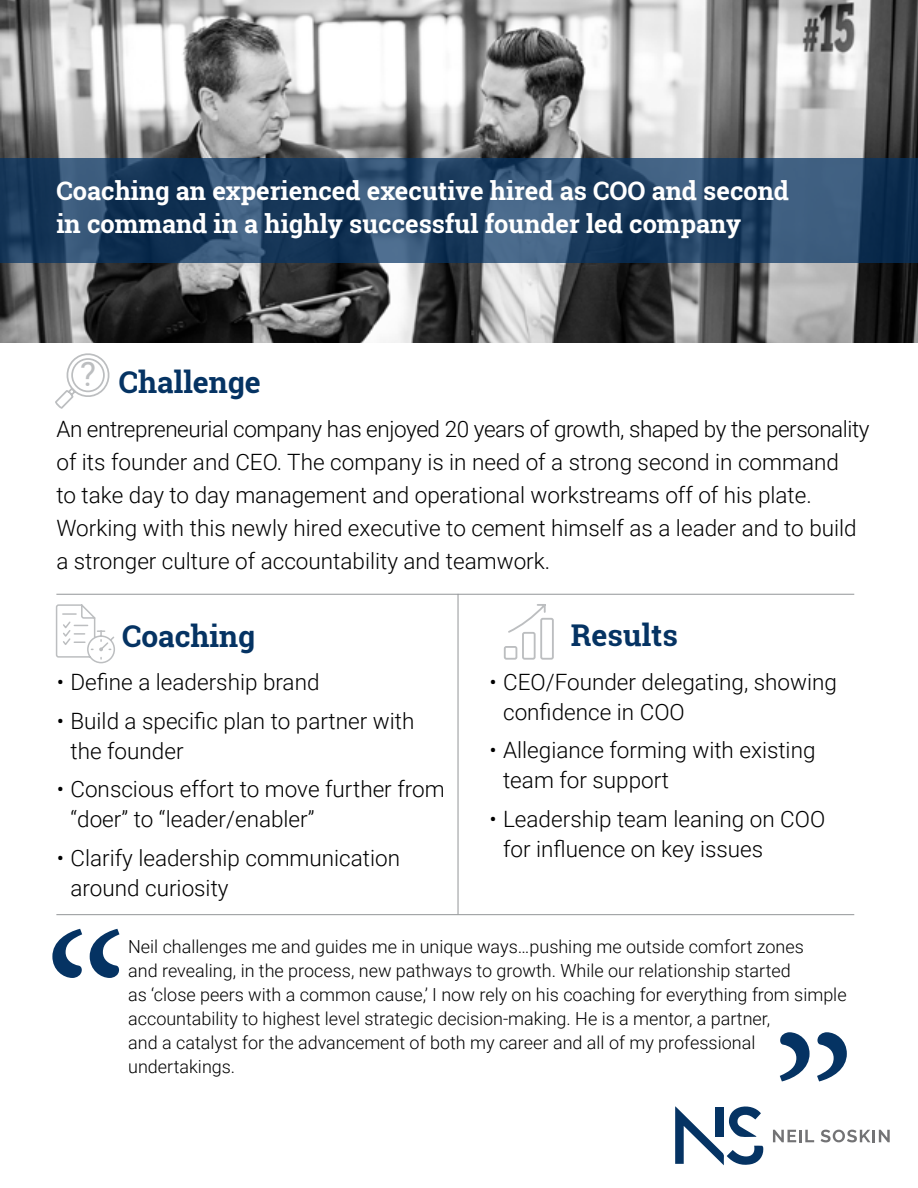
<style>
.page{position:relative;width:918px;height:1188px;background:#fff}
.page>*{position:absolute;margin:0;border:0;box-sizing:border-box;transform-origin:0 0}
.t1{font:213px "Minion Pro";color:#053363}
.t2{font:33.6px "Roboto";color:#bcbec0}
.t3{font:700 30px "Roboto Slab";color:#053363}
.t4{font:700 25.5px/33px "Roboto Slab";color:#fff}
.t5{font:300 22.5px/30px "Roboto";color:#000}
.t6{font:300 18px/24px "Roboto";color:#000}
</style>
<div class="page">
<svg style="left:55px;top:353px;width:55px;height:56px"></svg>
<svg style="left:503px;top:604px;width:51px;height:56px"></svg>
<hr style="left:56px;top:594px;width:798px;height:1px;background:#939598">
<hr style="left:56px;top:914px;width:798px;height:1px;background:#939598">
<hr style="left:458px;top:594px;width:1px;height:320px;background:#939598">
<svg style="left:675px;top:1106px;width:89px;height:60px"></svg>
<div style="left:716px;top:1107px;width:8px;height:30px;background:#053363"></div>
<svg style="left:773px;top:1130px;width:41px;height:12px"></svg>
<svg style="left:821px;top:1130px;width:69px;height:12px"></svg>
<img style="left:0;top:0;width:918px;height:342px">
<svg style="left:0;top:158px;width:918px;height:105px;background:#254566"></svg>
<svg style="left:55px;top:604px;width:60px;height:60px"></svg>
<p class="t4" style="left:56px;top:174px;width:734px">Coaching an experienced executive hired as COO and second in command in a highly successful founder led company</p>
<h2 class="t2" style="left:80px;top:351px;width:17px">?</h2>
<h3 class="t3" style="left:119px;top:362px;width:144px">Challenge</h3>
<p class="t5" style="left:56px;top:411px;width:815px;line-height:33px">An entrepreneurial company has enjoyed 20 years of growth, shaped by the personality of its founder and CEO. The company is in need of a strong second in command<br>to take day to day management and operational workstreams off of his plate.<br>Working with this newly hired executive to cement himself as a leader and to build a stronger culture of accountability and teamwork.</p>
<h3 class="t3" style="left:122px;top:616px;width:135px">Coaching</h3>
<h3 class="t3" style="left:571px;top:615px;width:109px">Results</h3>
<p class="t5" style="left:57px;top:666px;width:264px">• Define a leadership brand</p>
<p class="t5" style="left:70px;top:705px;width:345px;text-indent:-13px">• Build a specific plan to partner with the founder</p>
<p class="t5" style="left:70px;top:773px;width:376px;text-indent:-14px">• Conscious effort to move further from “doer” to “leader/enabler”</p>
<p class="t5" style="left:70px;top:842px;width:331px;text-indent:-14px">• Clarify leadership communication around curiosity</p>
<p class="t5" style="left:503px;top:666px;width:335px;text-indent:-14px">• CEO/Founder delegating, showing confidence in COO</p>
<p class="t5" style="left:503px;top:735px;width:314px;text-indent:-14px">• Allegiance forming with existing team for support</p>
<p class="t5" style="left:503px;top:803px;width:324px;text-indent:-14px">• Leadership team leaning on COO for influence on key issues</p>
<h1 class="t1" style="left:43px;top:871px;width:86px">“</h1>
<p class="t6" style="left:128px;top:934px;width:677px">Neil challenges me and guides me in unique ways…pushing me outside comfort zones</p>
<p class="t6" style="left:128px;top:958px;width:720px">and revealing, in the process, new pathways to growth. While our relationship started<br>as ‘close peers with a common cause,’ I now rely on his coaching for everything from simple accountability to highest level strategic decision-making. He is a mentor, a partner,<br>and a catalyst for the advancement of both my career and all of my professional undertakings.</p>
<h1 class="t1" style="left:856px;top:1140px;width:86px;rotate:-180deg">“</h1>
</div>
